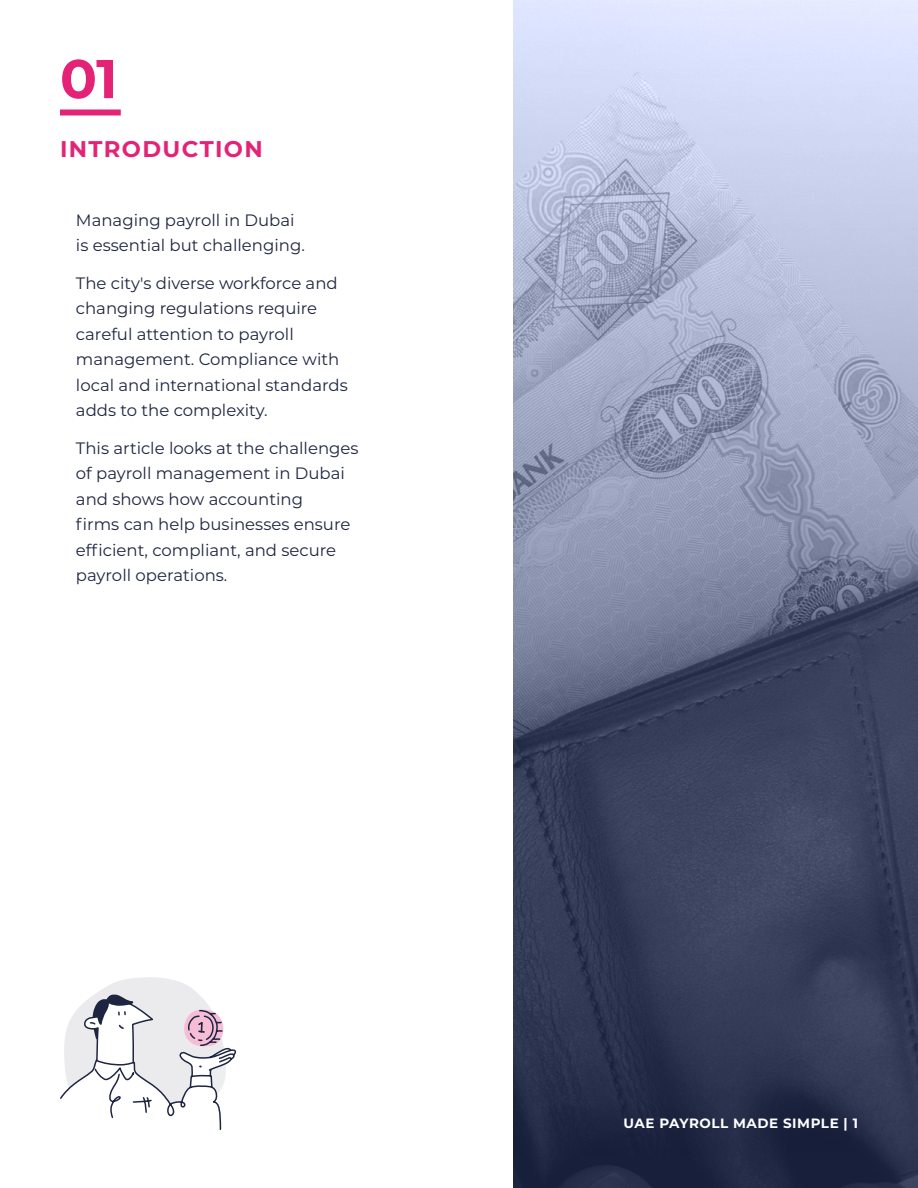
<style>
.page{position:relative;width:918px;height:1188px;background:#fff}
.page>*{position:absolute;margin:0;border:0;box-sizing:border-box;transform-origin:0 0}
.t1{font:700 54.45px "Montserrat";color:#e42376}
.t2{font:700 22.65px "Montserrat";letter-spacing:.06em;color:#e42376}
.t3{font:16.5px/25.5px "Montserrat";color:#1e2540}
.t4{font:700 13.5px "Montserrat";letter-spacing:.04em;color:#fff}
</style>
<div class="page">
<div style="left:60px;top:110px;width:61px;height:6px;background:#e42376"></div>
<svg style="left:513px;top:0;width:405px;height:1188px;background:#747b96"></svg>
<svg style="left:60px;top:977px;width:177px;height:153px"></svg>
<h1 class="t1" style="left:60px;top:40px;width:59px">01</h1>
<h2 class="t2" style="left:60px;top:132px;width:204px">INTRODUCTION</h2>
<p class="t3" style="left:76px;top:207px;width:230px">Managing payroll in Dubai is essential but challenging.</p>
<p class="t3" style="left:76px;top:270px;width:273px">The city's diverse workforce and changing regulations require careful attention to payroll management. Compliance with local and international standards adds to the complexity.</p>
<p class="t3" style="left:76px;top:435px;width:284px">This article looks at the challenges of payroll management in Dubai and shows how accounting<br>firms can help businesses ensure efficient, compliant, and secure payroll operations.</p>
<p class="t4" style="left:624px;top:1113px;width:236px">UAE PAYROLL MADE SIMPLE | 1</p>
</div>
